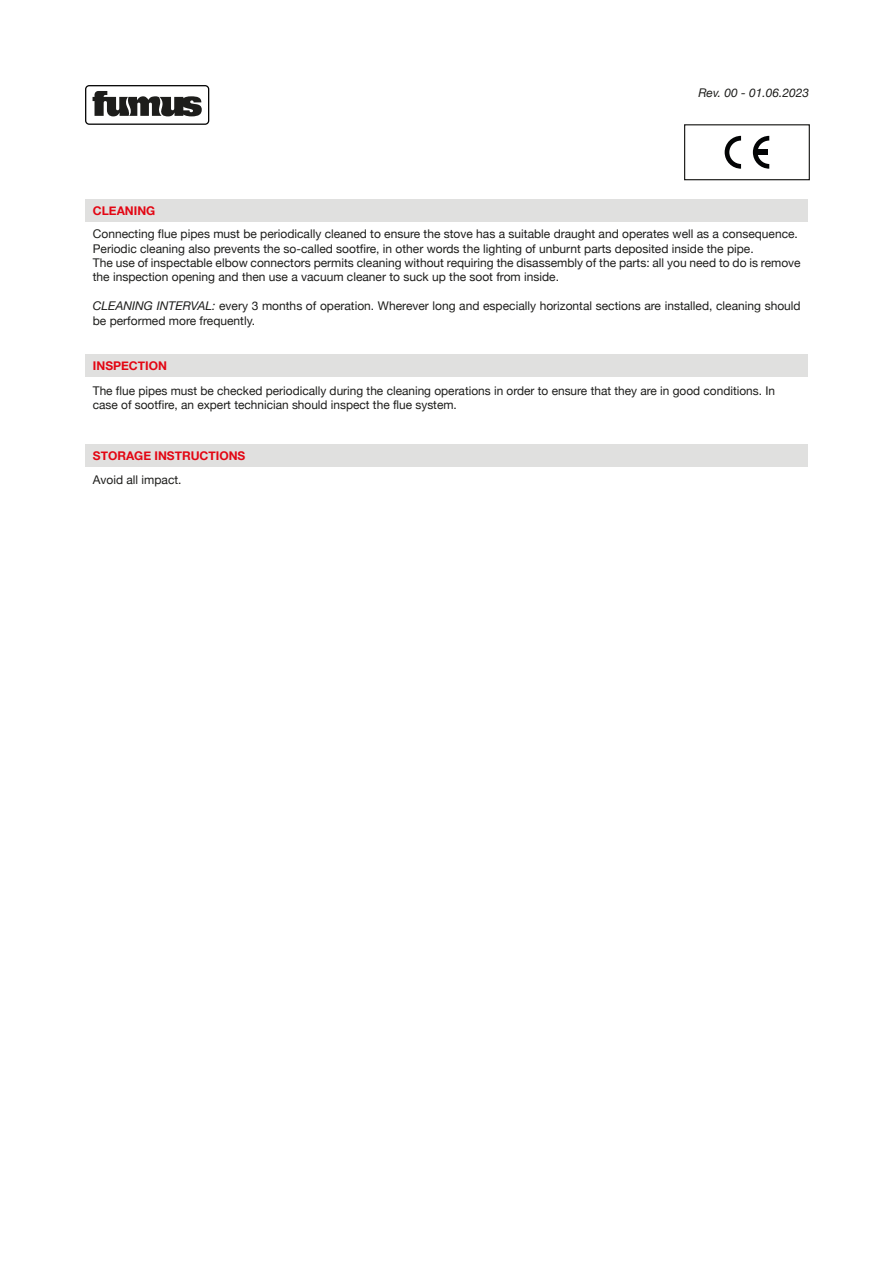
<style>
.page{position:relative;width:893px;height:1263px;background:#fff}
.page>*{position:absolute;margin:0;border:0;box-sizing:border-box;transform-origin:0 0}
.t1{font:12px/14.4px "Helvetica Neue";color:#1d1d1b}
.t2{font:700 12px "Helvetica Neue";color:#e30613}
.t3{font:italic 12px "Helvetica Neue";color:#1d1d1b}
.s1{font-style:italic}
</style>
<div class="page">
<div style="left:684px;top:124px;width:126px;height:56px;border:1px solid #1d1d1b"></div>
<svg style="left:753px;top:136px;width:16px;height:33px"></svg>
<svg style="left:725px;top:136px;width:16px;height:33px"></svg>
<div style="left:755px;top:150px;width:12px;height:5px;background:#030405"></div>
<div style="left:85px;top:354px;width:723px;height:22px;background:#e0e0df"></div>
<svg style="left:85px;top:85px;width:124px;height:40px"></svg>
<div style="left:85px;top:199px;width:723px;height:22px;background:#e0e0df"></div>
<div style="left:85px;top:444px;width:723px;height:23px;background:#e0e0df"></div>
<p class="t3" style="left:698px;top:84px;width:112px">Rev. 00 - 01.06.2023</p>
<p class="t2" style="left:93px;top:201px;width:64px">CLEANING</p>
<p class="t1" style="left:93px;top:227px;width:709px">Connecting flue pipes must be periodically cleaned to ensure the stove has a suitable draught and operates well as a consequence.<br>Periodic cleaning also prevents the so-called sootfire, in other words the lighting of unburnt parts deposited inside the pipe.<br>The use of inspectable elbow connectors permits cleaning without requiring the disassembly of the parts: all you need to do is remove the inspection opening and then use a vacuum cleaner to suck up the soot from inside.</p>
<p class="t1" style="left:93px;top:299px;width:709px"><span class="s1">CLEANING INTERVAL:</span> every 3 months of operation. Wherever long and especially horizontal sections are installed, cleaning should be performed more frequently.</p>
<p class="t2" style="left:93px;top:356px;width:75px">INSPECTION</p>
<p class="t1" style="left:93px;top:384px;width:684px">The flue pipes must be checked periodically during the cleaning operations in order to ensure that they are in good conditions. In case of sootfire, an expert technician should inspect the flue system.</p>
<p class="t2" style="left:93px;top:447px;width:154px">STORAGE INSTRUCTIONS</p>
<p class="t1" style="left:93px;top:473px;width:90px">Avoid all impact.</p>
</div>
